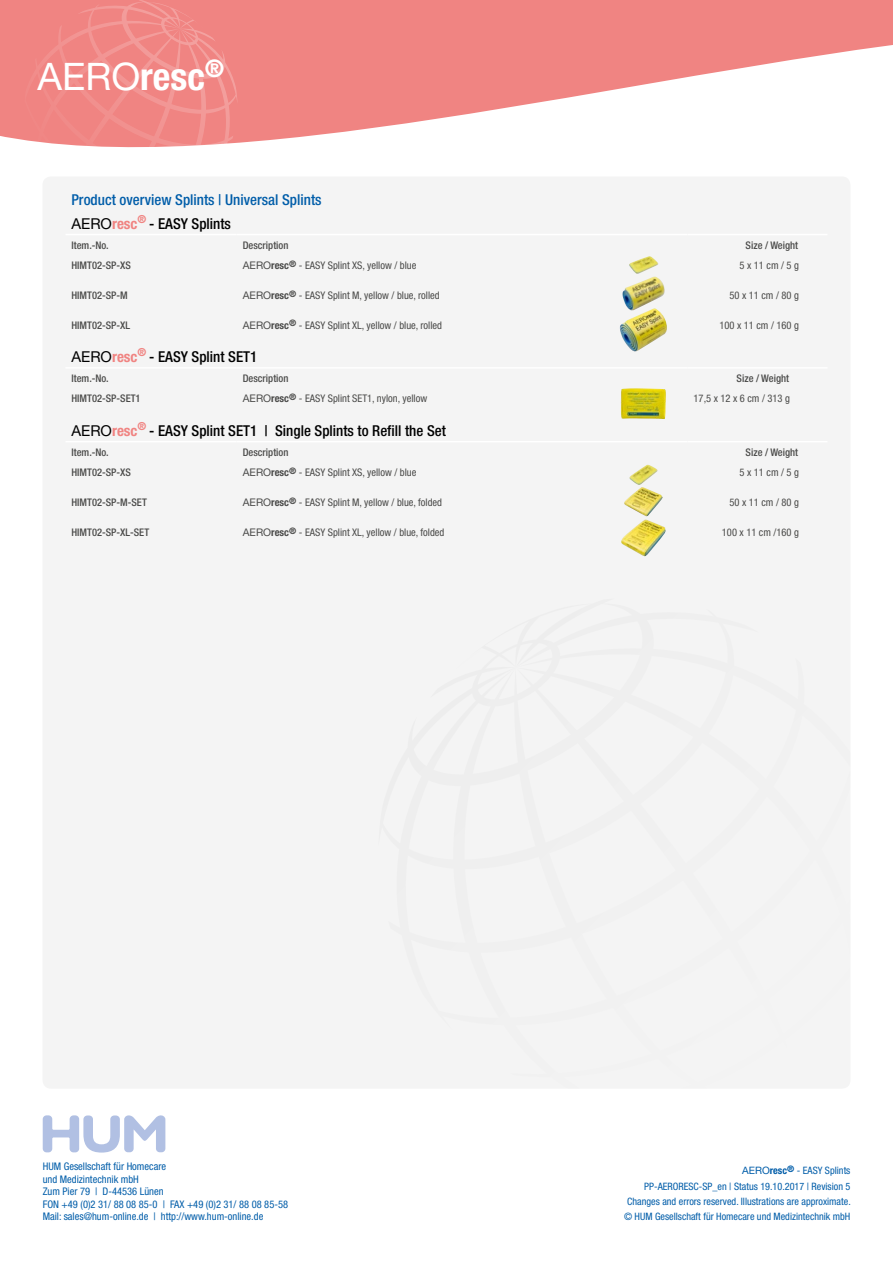
<style>
.page{position:relative;width:893px;height:1263px;background:#fff}
.page>*{position:absolute;margin:0;border:0;box-sizing:border-box;transform-origin:0 0}
.t1{font:37.95px "Helvetica Neue";color:#fff}
.t2{font:500 condensed 15px "Helvetica Neue";color:#000}
.t3{font:500 condensed 15px/23.9px "Helvetica Neue";color:#005da9}
.t4{font:condensed 10.5px "Helvetica Neue";color:#4a4a49}
.t5{font:500 condensed 10.5px "Helvetica Neue";color:#4a4a49}
.t6{font:condensed 10.5px/12.6px "Helvetica Neue";color:#005da9}
.t7{font:condensed 10.2px/15.3px "Helvetica Neue";color:#005da9;text-align:right}
.s1{font-weight:700;font-stretch:condensed}
.s2{font-weight:400;font-stretch:normal;color:#000}
.s3{font-weight:700;color:#f08482}
.s4{color:#000}
.s5{font-stretch:normal}
.s6{font-weight:700}
.s7{font-weight:400;font-stretch:normal}
</style>
<div class="page">
<svg style="left:0;top:0;width:893px;height:143px;fill:#f08482"></svg>
<svg style="left:25px;top:0;width:212px;height:148px;background:#f08988"></svg>
<svg style="left:43px;top:1115px;width:122px;height:37px"></svg>
<div style="left:43px;top:176px;width:807px;height:913px;background:#f4f4f4;border-radius:9px"></div>
<img style="left:629px;top:256px;width:29px;height:18px">
<img style="left:622px;top:277px;width:43px;height:31px">
<img style="left:620px;top:308px;width:47px;height:43px">
<img style="left:621px;top:519px;width:45px;height:37px">
<img style="left:624px;top:487px;width:39px;height:29px">
<img style="left:629px;top:465px;width:29px;height:20px">
<img style="left:620px;top:388px;width:46px;height:31px">
<hr style="left:65px;top:234px;width:172px;height:1px;background:#fff">
<hr style="left:237px;top:234px;width:451px;height:1px;background:#fff">
<hr style="left:688px;top:234px;width:139px;height:1px;background:#fff">
<hr style="left:65px;top:367px;width:172px;height:2px;background:#fff">
<hr style="left:237px;top:367px;width:451px;height:2px;background:#fff">
<hr style="left:688px;top:367px;width:139px;height:2px;background:#fff">
<hr style="left:65px;top:441px;width:172px;height:1px;background:#fff">
<hr style="left:237px;top:441px;width:451px;height:1px;background:#fff">
<hr style="left:688px;top:441px;width:139px;height:1px;background:#fff">
<h1 class="t1" style="left:38px;top:54px;width:188px">AERO<span class="s1">resc</span><sup>®</sup></h1>
<h2 class="t3" style="left:71px;top:187px;width:252px">Product overview Splints | Universal Splints<br><span class="s2">AERO</span><span class="s3">resc</span><sup>®</sup> <span class="s4">- EASY Splints</span></h2>
<p class="t5" style="left:71px;top:239px;width:39px">Item.-No.</p>
<p class="t5" style="left:243px;top:239px;width:47px">Description</p>
<p class="t5" style="left:746px;top:239px;width:54px">Size / Weight</p>
<p class="t5" style="left:71px;top:259px;width:61px">HIMT02-SP-XS</p>
<p class="t4" style="left:243px;top:259px;width:175px"><span class="s5">AERO</span><span class="s6">resc</span><sup>®</sup> - EASY Splint XS, yellow / blue</p>
<p class="t4" style="left:740px;top:259px;width:61px">5 x 11 cm / 5 g</p>
<p class="t5" style="left:71px;top:289px;width:58px">HIMT02-SP-M</p>
<p class="t4" style="left:243px;top:289px;width:198px"><span class="s5">AERO</span><span class="s6">resc</span><sup>®</sup> - EASY Splint M, yellow / blue, rolled</p>
<p class="t4" style="left:729px;top:289px;width:71px">50 x 11 cm / 80 g</p>
<p class="t5" style="left:71px;top:319px;width:60px">HIMT02-SP-XL</p>
<p class="t4" style="left:243px;top:319px;width:201px"><span class="s5">AERO</span><span class="s6">resc</span><sup>®</sup> - EASY Splint XL, yellow / blue, rolled</p>
<p class="t4" style="left:719px;top:319px;width:81px">100 x 11 cm / 160 g</p>
<h2 class="t2" style="left:71px;top:348px;width:187px"><span class="s7">AERO</span><span class="s3">resc</span><sup>®</sup> - EASY Splint SET1</h2>
<p class="t5" style="left:71px;top:372px;width:39px">Item.-No.</p>
<p class="t5" style="left:243px;top:372px;width:47px">Description</p>
<p class="t5" style="left:737px;top:372px;width:54px">Size / Weight</p>
<p class="t5" style="left:71px;top:392px;width:71px">HIMT02-SP-SET1</p>
<p class="t4" style="left:243px;top:393px;width:186px"><span class="s5">AERO</span><span class="s6">resc</span><sup>®</sup> - EASY Splint SET1, nylon, yellow</p>
<p class="t4" style="left:694px;top:393px;width:98px">17,5 x 12 x 6 cm / 313 g</p>
<h2 class="t2" style="left:71px;top:421px;width:376px"><span class="s7">AERO</span><span class="s3">resc</span><sup>®</sup> - EASY Splint SET1 | Single Splints to Refill the Set</h2>
<p class="t5" style="left:71px;top:446px;width:39px">Item.-No.</p>
<p class="t5" style="left:243px;top:446px;width:47px">Description</p>
<p class="t5" style="left:746px;top:446px;width:54px">Size / Weight</p>
<p class="t5" style="left:71px;top:466px;width:61px">HIMT02-SP-XS</p>
<p class="t4" style="left:243px;top:466px;width:175px"><span class="s5">AERO</span><span class="s6">resc</span><sup>®</sup> - EASY Splint XS, yellow / blue</p>
<p class="t4" style="left:740px;top:466px;width:61px">5 x 11 cm / 5 g</p>
<p class="t5" style="left:71px;top:496px;width:77px">HIMT02-SP-M-SET</p>
<p class="t4" style="left:243px;top:496px;width:201px"><span class="s5">AERO</span><span class="s6">resc</span><sup>®</sup> - EASY Splint M, yellow / blue, folded</p>
<p class="t4" style="left:729px;top:496px;width:71px">50 x 11 cm / 80 g</p>
<p class="t5" style="left:71px;top:526px;width:79px">HIMT02-SP-XL-SET</p>
<p class="t4" style="left:243px;top:526px;width:203px"><span class="s5">AERO</span><span class="s6">resc</span><sup>®</sup> - EASY Splint XL, yellow / blue, folded</p>
<p class="t4" style="left:722px;top:526px;width:79px">100 x 11 cm /160 g</p>
<p class="t6" style="left:43px;top:1160px;width:247px">HUM Gesellschaft für Homecare<br>und Medizintechnik mbH<br>Zum Pier 79 | D-44536 Lünen<br>FON +49 (0)2 31/ 88 08 85-0 | FAX +49 (0)2 31/ 88 08 85-58<br>Mail: sales@hum-online.de | http://www.hum-online.de</p>
<p class="t7" style="left:624px;top:1163px;width:228px"><span class="s5">AERO</span><span class="s6">resc</span><sup>®</sup> - EASY Splints<br>PP-AERORESC-SP_en | Status 19.10.2017 | Revision 5<br>Changes and errors reserved. Illustrations are approximate. © HUM Gesellschaft für Homecare und Medizintechnik mbH</p>
</div>
